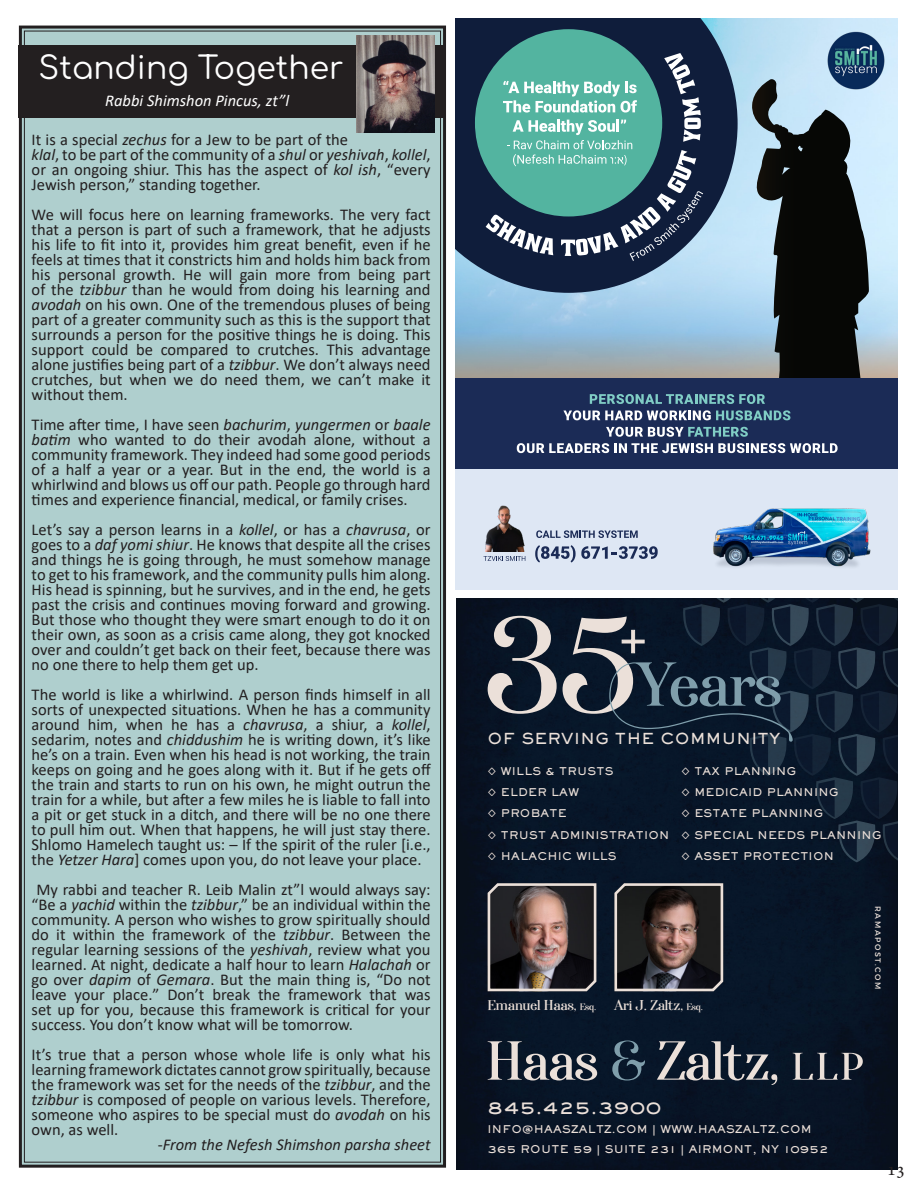
<style>
.page{position:relative;width:918px;height:1188px;background:#fff}
.page>*{position:absolute;margin:0;border:0;box-sizing:border-box;transform-origin:0 0}
.t1{font:61.8px "Afterglow";color:#7f9eab}
.text{font:31.5px "Comfortaa";color:#fff}
.t2{font:18px "Adobe Hebrew";color:#231f20}
.t3{font:800 17.55px "Sackers Gothic Std";letter-spacing:.025em;color:#ebe0d9}
.text-2{font:16.5px/15px "Calibri";color:#231f20;text-align:justify}
.text-3{font:italic 16.5px "Calibri";color:#231f20}
.text-4{font:italic 16.5px "Calibri";color:#fff}
.t4{font:800 15px "Sackers Gothic Std";letter-spacing:.025em;color:#ebe0d9}
.t5{font:13.95px "Afterglow";color:#ebe0d9}
.t6{font:800 10.5px/21px "Sackers Gothic Std";letter-spacing:.025em;color:#ebe0d9}
.t7{font:7.95px "Montserrat";letter-spacing:.2em;color:#ebe0d9}
.s1{font-style:italic}
.s2{font-style:normal}
.s3{font-size:9.3px}
</style>
<div class="page">
<div style="left:18px;top:25px;width:428px;height:1143px;background:#afcfce"></div>
<div style="left:19px;top:45px;width:427px;height:73px;background:#231f20"></div>
<img style="left:356px;top:35px;width:78px;height:97px">
<img style="left:457px;top:599px;width:440px;height:571px">
<svg style="left:657px;top:1041px;width:206px;height:44px"></svg>
<svg style="left:612px;top:1041px;width:33px;height:39px"></svg>
<svg style="left:488px;top:1041px;width:109px;height:40px"></svg>
<svg style="left:683px;top:599px;width:214px;height:263px"></svg>
<img style="left:486px;top:881px;width:112px;height:112px">
<svg style="left:613px;top:881px;width:112px;height:112px"></svg>
<svg style="left:488px;top:616px;width:157px;height:98px"></svg>
<svg style="left:456px;top:332px;width:441px;height:46px"></svg>
<div style="left:456px;top:412px;width:441px;height:178px;background:#dee7f4"></div>
<svg style="left:456px;top:18px;width:282px;height:275px;fill:#0f1d3b"></svg>
<div style="left:475px;top:29px;width:187px;height:187px;background:#53b4a0;border-radius:50%"></div>
<img style="left:817px;top:22px;width:78px;height:78px">
<svg style="left:536px;top:530px;width:102px;height:8px"></svg>
<svg style="left:535px;top:545px;width:123px;height:18px"></svg>
<img style="left:485px;top:506px;width:39px;height:46px">
<svg style="left:484px;top:556px;width:41px;height:5px"></svg>
<div style="left:456px;top:378px;width:441px;height:91px;background:#1b2b56"></div>
<svg style="left:486px;top:53px;width:383px;height:351px"></svg>
<svg style="left:563px;top:410px;width:227px;height:10px"></svg>
<svg style="left:606px;top:427px;width:142px;height:10px"></svg>
<svg style="left:517px;top:443px;width:321px;height:10px"></svg>
<img style="left:713px;top:508px;width:158px;height:59px">
<p class="text" style="left:38px;top:40px;width:307px">Standing Together</p>
<p class="text-4" style="left:105px;top:89px;width:185px">Rabbi Shimshon Pincus, zt”l</p>
<p class="text-2" style="left:32px;top:131px;width:401px;text-align:left">It is a special <span class="s1">zechus</span> for a Jew to be part of the<br><span class="s1">klal</span>, to be part of the community of a <span class="s1">shul</span> or <span class="s1">yeshivah</span>, <span class="s1">kollel</span>, or an ongoing shiur. This has the aspect of <span class="s1">kol ish</span>, “every Jewish person,” standing together.</p>
<p class="text-2" style="left:32px;top:206px;width:401px">We will focus here on learning frameworks. The very fact that a person is part of such a framework, that he adjusts his life to fit into it, provides him great benefit, even if he feels at times that it constricts him and holds him back from his personal growth. He will gain more from being part of the <span class="s1">tzibbur</span> than he would from doing his learning and <span class="s1">avodah</span> on his own. One of the tremendous pluses of being part of a greater community such as this is the support that surrounds a person for the positive things he is doing. This support could be compared to crutches. This advantage alone justifies being part of a <span class="s1">tzibbur</span>. We don’t always need crutches, but when we do need them, we can’t make it without them.</p>
<p class="text-2" style="left:32px;top:416px;width:401px">Time after time, I have seen <span class="s1">bachurim</span>, <span class="s1">yungermen</span> or <span class="s1">baale batim</span> who wanted to do their avodah alone, without a community framework. They indeed had some good periods of a half a year or a year. But in the end, the world is a whirlwind and blows us off our path. People go through hard times and experience financial, medical, or family crises.</p>
<p class="text-2" style="left:32px;top:521px;width:401px">Let’s say a person learns in a <span class="s1">kollel</span>, or has a <span class="s1">chavrusa</span>, or goes to a <span class="s1">daf yomi shiur</span>. He knows that despite all the crises and things he is going through, he must somehow manage to get to his framework, and the community pulls him along.<br>His head is spinning, but he survives, and in the end, he gets past the crisis and continues moving forward and growing.<br>But those who thought they were smart enough to do it on their own, as soon as a crisis came along, they got knocked over and couldn’t get back on their feet, because there was no one there to help them get up.</p>
<p class="text-2" style="left:32px;top:686px;width:401px">The world is like a whirlwind. A person finds himself in all sorts of unexpected situations. When he has a community around him, when he has a <span class="s1">chavrusa</span>, a shiur, a <span class="s1">kollel</span>, sedarim, notes and <span class="s1">chiddushim</span> he is writing down, it’s like he’s on a train. Even when his head is not working, the train keeps on going and he goes along with it. But if he gets off the train and starts to run on his own, he might outrun the train for a while, but after a few miles he is liable to fall into a pit or get stuck in a ditch, and there will be no one there to pull him out. When that happens, he will just stay there.<br>Shlomo Hamelech taught us: – If the spirit of the ruler [i.e., the <span class="s1">Yetzer Hara</span>] comes upon you, do not leave your place.</p>
<p class="text-2" style="left:32px;top:881px;width:401px">My rabbi and teacher R. Leib Malin zt”l would always say: “Be a <span class="s1">yachid</span> within the <span class="s1">tzibbur</span>,” be an individual within the community. A person who wishes to grow spiritually should do it within the framework of the <span class="s1">tzibbur</span>. Between the regular learning sessions of the <span class="s1">yeshivah</span>, review what you learned. At night, dedicate a half hour to learn <span class="s1">Halachah</span> or go over <span class="s1">dapim</span> of <span class="s1">Gemara</span>. But the main thing is, “Do not leave your place.” Don’t break the framework that was set up for you, because this framework is critical for your success. You don’t know what will be tomorrow.</p>
<p class="text-2" style="left:32px;top:1046px;width:401px">It’s true that a person whose whole life is only what his learning framework dictates cannot grow spiritually, because the framework was set for the needs of the <span class="s1">tzibbur</span>, and the <span class="s1">tzibbur</span> is composed of people on various levels. Therefore, someone who aspires to be special must do <span class="s1">avodah</span> on his own, as well.</p>
<p class="text-3" style="left:158px;top:1133px;width:274px"><span class="s2">-</span>From the Nefesh Shimshon parsha sheet</p>
<p class="t1" style="left:637px;top:648px;width:185px">Years</p>
<p class="t4" style="left:488px;top:728px;width:295px">OF SERVING THE COMMUNITY</p>
<p class="t6" style="left:488px;top:761px;width:183px">◊ WILLS &amp; TRUSTS<br>◊ ELDER LAW<br>◊ PROBATE<br>◊ TRUST ADMINISTRATION ◊ HALACHIC WILLS</p>
<p class="t6" style="left:681px;top:761px;width:202px">◊ TAX PLANNING<br>◊ MEDICAID PLANNING<br>◊ ESTATE PLANNING<br>◊ SPECIAL NEEDS PLANNING ◊ ASSET PROTECTION</p>
<p class="t5" style="left:488px;top:997px;width:110px">Emanuel Haas, <span class="s3">Esq.</span></p>
<p class="t5" style="left:614px;top:997px;width:90px">Ari J. Zaltz, <span class="s3">Esq.</span></p>
<p class="t7" style="left:883px;top:906px;width:85px;rotate:90deg">RAMAPOST.COM</p>
<p class="t3" style="left:488px;top:1096px;width:175px">845.425.3900</p>
<p class="t6" style="left:488px;top:1120px;width:342px;line-height:19.4px">INFO@HAASZALTZ.COM | WWW.HAASZALTZ.COM<br>365 ROUTE 59 | SUITE 231 | AIRMONT, NY 10952</p>
<p class="t2" style="left:887px;top:1159px;width:20px">13</p>
</div>
